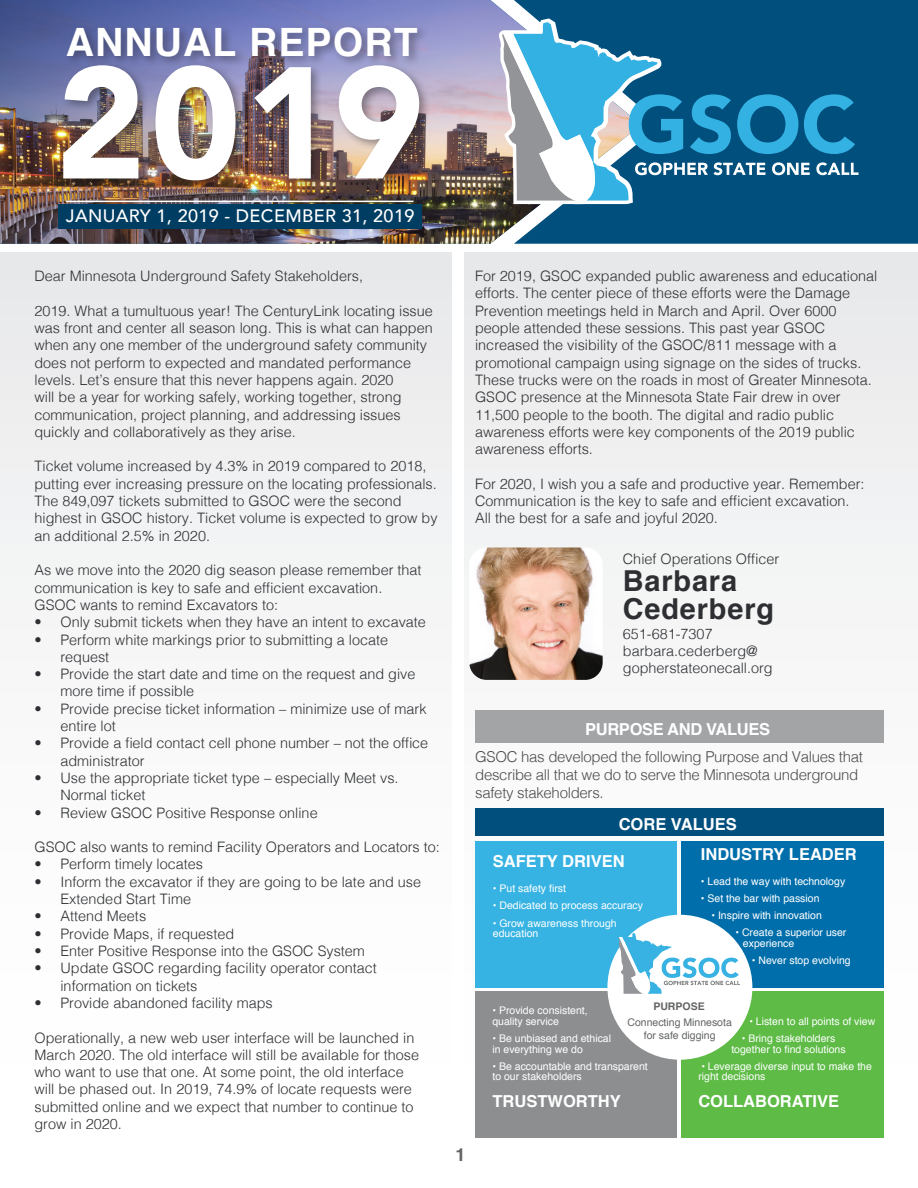
<style>
.page{position:relative;width:918px;height:1188px;background:#fff}
.page>*{position:absolute;margin:0;border:0;box-sizing:border-box;transform-origin:0 0}
.t1{font:900 157.2px "Avenir";color:#fff}
.t2{font:700 39px "Helvetica";letter-spacing:.03em;color:#fff}
.t3{font:700 28.8px/27.5px "Helvetica";letter-spacing:.03em;color:#2d2f32}
.t4{font:500 18px "Avenir";letter-spacing:.02em;color:#fff}
.t5{font:700 18px "Helvetica";color:#626466}
.Subhead2{font:700 16.5px "Helvetica";color:#fff}
.Subhead2-2{font:700 16.5px "Helvetica";letter-spacing:-.02em;color:#fff}
.t6{font:300 15px/18px "Helvetica";letter-spacing:-.02em;color:#4b4c4d}
.t7{font:300 14.4px/17.2px "Helvetica";color:#2d2f32}
.Contents_copy{font:10.5px/10.5px "Helvetica";color:#fff}
.Bullets_no_space_cop{font:10.5px/13.5px "Helvetica";color:#626466;text-align:center}
.Subhead2-3{font:700 10.5px "Helvetica";color:#626466}
</style>
<div class="page">
<div style="left:0;top:252px;width:451px;height:894px;background:linear-gradient(to bottom,#eaeaec,#fff)"></div>
<div style="left:465px;top:252px;width:453px;height:894px;background:#f1f2f3"></div>
<div style="left:475px;top:808px;width:408px;height:28px;background:#004f7d"></div>
<img style="left:469px;top:548px;width:134px;height:132px">
<div style="left:475px;top:710px;width:408px;height:32px;background:#a2a4a6"></div>
<div style="left:476px;top:841px;width:201px;height:146px;background:#36b3e3"></div>
<div style="left:682px;top:841px;width:202px;height:146px;background:#006eab"></div>
<div style="left:476px;top:992px;width:201px;height:146px;background:#8c8e90"></div>
<div style="left:682px;top:992px;width:202px;height:146px;background:#5dbb46"></div>
<div style="left:607px;top:915px;width:145px;height:145px;background:#fff;border-radius:50%"></div>
<svg style="left:619px;top:933px;width:121px;height:61px"></svg>
<div style="left:641px;top:0;width:277px;height:244px;background:#004f7d"></div>
<img style="left:0;top:0;width:641px;height:244px">
<hr style="left:66px;top:201px;width:348px;height:1px;background:#fff">
<svg style="left:494px;top:0;width:365px;height:207px;background:#387ea3"></svg>
<div style="left:58px;top:204px;width:364px;height:24px;background:#003d62"></div>
<div style="left:59px;top:23px;width:372px;height:169px;background:#231f20;opacity:.43"></div>
<p class="t2" style="left:66px;top:11px;width:353px">ANNUAL REPORT</p>
<p class="t1" style="left:56px;top:-11px;width:369px">2019</p>
<p class="t4" style="left:66px;top:200px;width:350px">JANUARY 1, 2019 - DECEMBER 31, 2019</p>
<p class="t7" style="left:34px;top:266px;width:330px">Dear Minnesota Underground Safety Stakeholders,</p>
<p class="t7" style="left:34px;top:301px;width:400px">2019. What a tumultuous year! The CenturyLink locating issue was front and center all season long. This is what can happen when any one member of the underground safety community does not perform to expected and mandated performance levels. Let’s ensure that this never happens again. 2020<br>will be a year for working safely, working together, strong communication, project planning, and addressing issues quickly and collaboratively as they arise.</p>
<p class="t7" style="left:34px;top:457px;width:405px">Ticket volume increased by 4.3% in 2019 compared to 2018, putting ever increasing pressure on the locating professionals.<br>The 849,097 tickets submitted to GSOC were the second highest in GSOC history. Ticket volume is expected to grow by an additional 2.5% in 2020.</p>
<p class="t7" style="left:34px;top:561px;width:389px">As we move into the 2020 dig season please remember that communication is key to safe and efficient excavation.</p>
<p class="t7" style="left:34px;top:595px;width:245px">GSOC wants to remind Excavators to:</p>
<p class="t7" style="left:34px;top:612px;width:393px">• Only submit tickets when they have an intent to excavate</p>
<p class="t7" style="left:60px;top:630px;width:329px;text-indent:-26px">• Perform white markings prior to submitting a locate request</p>
<p class="t7" style="left:60px;top:664px;width:357px;text-indent:-26px">• Provide the start date and time on the request and give more time if possible</p>
<p class="t7" style="left:60px;top:699px;width:368px;text-indent:-26px">• Provide precise ticket information – minimize use of mark entire lot</p>
<p class="t7" style="left:60px;top:734px;width:369px;text-indent:-26px">• Provide a field contact cell phone number – not the office administrator</p>
<p class="t7" style="left:60px;top:768px;width:340px;text-indent:-26px">• Use the appropriate ticket type – especially Meet vs.<br>Normal ticket</p>
<p class="t7" style="left:34px;top:803px;width:285px">• Review GSOC Positive Response online</p>
<p class="t7" style="left:34px;top:837px;width:407px">GSOC also wants to remind Facility Operators and Locators to:</p>
<p class="t7" style="left:34px;top:855px;width:170px">• Perform timely locates</p>
<p class="t7" style="left:60px;top:872px;width:362px;text-indent:-26px">• Inform the excavator if they are going to be late and use<br>Extended Start Time</p>
<p class="t7" style="left:34px;top:907px;width:113px">• Attend Meets</p>
<p class="t7" style="left:34px;top:924px;width:201px">• Provide Maps, if requested</p>
<p class="t7" style="left:34px;top:941px;width:332px">• Enter Positive Response into the GSOC System</p>
<p class="t7" style="left:60px;top:959px;width:318px;text-indent:-26px">• Update GSOC regarding facility operator contact information on tickets</p>
<p class="t7" style="left:34px;top:993px;width:240px">• Provide abandoned facility maps</p>
<p class="t7" style="left:34px;top:1028px;width:386px">Operationally, a new web user interface will be launched in March 2020. The old interface will still be available for those who want to use that one. At some point, the old interface will be phased out. In 2019, 74.9% of locate requests were submitted online and we expect that number to continue to grow in 2020.</p>
<p class="t7" style="left:475px;top:266px;width:404px">For 2019, GSOC expanded public awareness and educational efforts. The center piece of these efforts were the Damage Prevention meetings held in March and April. Over 6000 people attended these sessions. This past year GSOC increased the visibility of the GSOC/811 message with a promotional campaign using signage on the sides of trucks.<br>These trucks were on the roads in most of Greater Minnesota.<br>GSOC presence at the Minnesota State Fair drew in over 11,500 people to the booth. The digital and radio public awareness efforts were key components of the 2019 public awareness efforts.</p>
<p class="t7" style="left:475px;top:474px;width:391px">For 2020, I wish you a safe and productive year. Remember:<br>Communication is the key to safe and efficient excavation.</p>
<p class="t7" style="left:475px;top:509px;width:244px">All the best for a safe and joyful 2020.</p>
<p class="t7" style="left:623px;top:549px;width:158px">Chief Operations Officer</p>
<p class="t3" style="left:623px;top:568px;width:153px">Barbara<br>Cederberg</p>
<p class="t7" style="left:623px;top:624px;width:91px">651-681-7307</p>
<p class="t7" style="left:623px;top:641px;width:151px">barbara.cederberg@ gopherstateonecall.org</p>
<p class="Subhead2-2" style="left:585px;top:716px;width:187px">PURPOSE AND VALUES</p>
<p class="t6" style="left:475px;top:747px;width:389px">GSOC has developed the following Purpose and Values that describe all that we do to serve the Minnesota underground safety stakeholders.</p>
<p class="Subhead2" style="left:619px;top:811px;width:119px">CORE VALUES</p>
<p class="Subhead2" style="left:493px;top:848px;width:133px">SAFETY DRIVEN</p>
<p class="Contents_copy" style="left:493px;top:884px;width:75px">• Put safety first</p>
<p class="Contents_copy" style="left:493px;top:901px;width:152px">• Dedicated to process accuracy</p>
<p class="Contents_copy" style="left:493px;top:918px;width:125px">• Grow awareness through education</p>
<p class="Subhead2" style="left:701px;top:841px;width:157px">INDUSTRY LEADER</p>
<p class="Contents_copy" style="left:701px;top:876px;width:146px">• Lead the way with technology</p>
<p class="Contents_copy" style="left:701px;top:893px;width:120px">• Set the bar with passion</p>
<p class="Contents_copy" style="left:711px;top:911px;width:112px">• Inspire with innovation</p>
<p class="Contents_copy" style="left:743px;top:928px;width:105px;text-indent:-8px">• Create a superior user experience</p>
<p class="Contents_copy" style="left:752px;top:956px;width:100px">• Never stop evolving</p>
<p class="Subhead2-3" style="left:653px;top:998px;width:53px">PURPOSE</p>
<p class="Bullets_no_space_cop" style="left:627px;top:1015px;width:106px">Connecting Minnesota for safe digging</p>
<p class="Contents_copy" style="left:492px;top:1006px;width:97px">• Provide consistent, quality service</p>
<p class="Contents_copy" style="left:492px;top:1034px;width:120px">• Be unbiased and ethical in everything we do</p>
<p class="Contents_copy" style="left:492px;top:1061px;width:157px">• Be accountable and transparent to our stakeholders</p>
<p class="Subhead2" style="left:492px;top:1088px;width:130px">TRUSTWORTHY</p>
<p class="Contents_copy" style="left:749px;top:1016px;width:127px">• Listen to all points of view</p>
<p class="Contents_copy" style="left:731px;top:1034px;width:116px;text-align:center">• Bring stakeholders together to find solutions</p>
<p class="Contents_copy" style="left:698px;top:1061px;width:175px">• Leverage diverse input to make the right decisions</p>
<p class="Subhead2" style="left:698px;top:1088px;width:142px">COLLABORATIVE</p>
<p class="t5" style="left:456px;top:1140px;width:12px">1</p>
</div>
